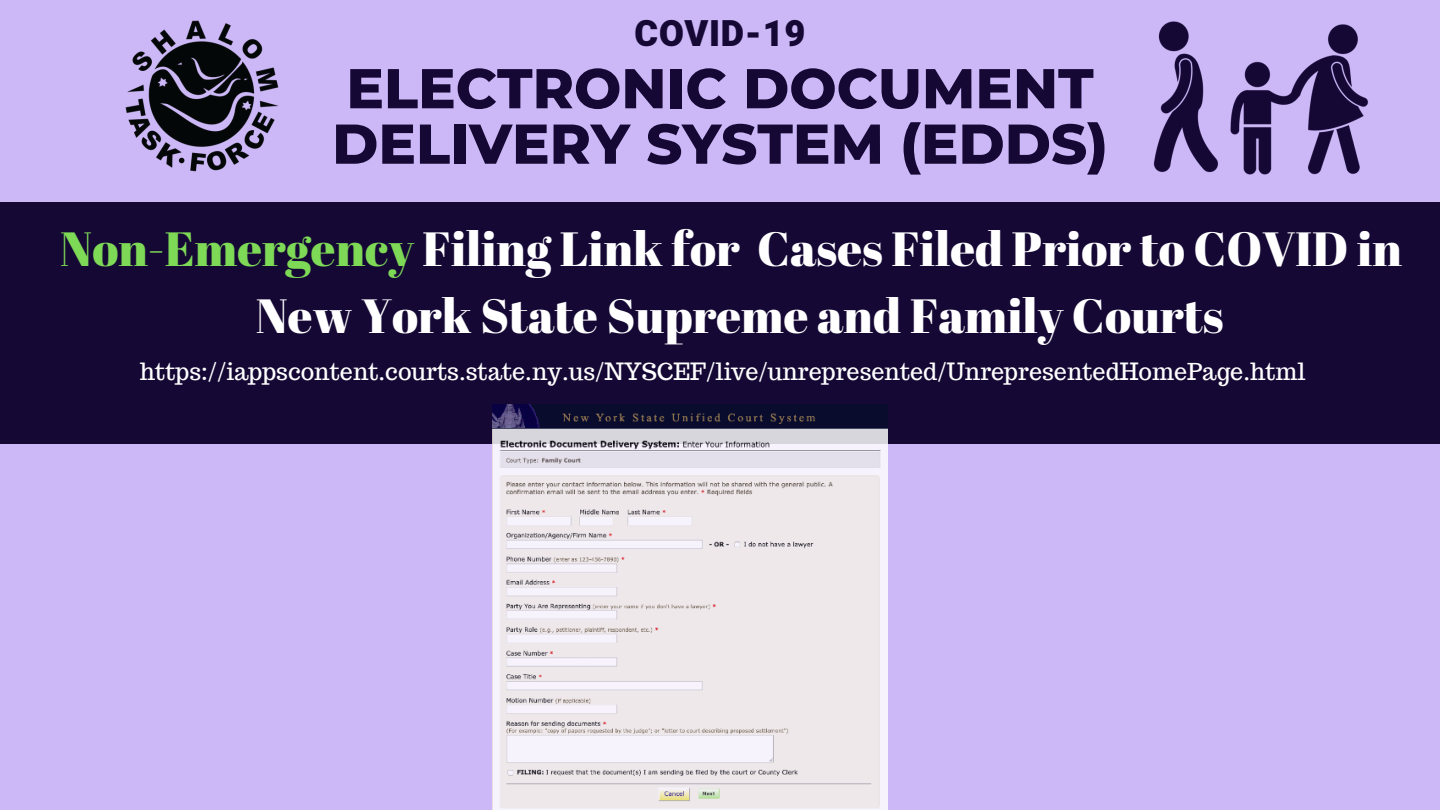
<style>
.page{position:relative;width:1440px;height:810px;background:#ccb8f6}
.page>*{position:absolute;margin:0;border:0;box-sizing:border-box;transform-origin:0 0}
.t1{font:800 56px/55.5px "Montserrat";color:#150835}
.t2{font:48px/67.2px "Abril Fatface";color:#fff;text-align:center}
.t3{font:900 36px "Heebo";letter-spacing:.02em;color:#150835}
.t4{font:23.3px "Trocchi";color:#fff}
.s1{color:#7ed957}
</style>
<div class="page">
<img style="left:1153px;top:21px;width:215px;height:154px">
<img style="left:125px;top:20px;width:154px;height:152px">
<div style="left:0;top:202px;width:1440px;height:241px;background:#150835"></div>
<img style="left:492px;top:405px;width:396px;height:405px">
<h3 class="t3" style="left:635px;top:9px;width:172px">COVID-19</h3>
<h1 class="t1" style="left:332px;top:60px;width:777px">ELECTRONIC DOCUMENT<br>DELIVERY SYSTEM (EDDS)</h1>
<h2 class="t2" style="left:60px;top:214px;width:1343px"><span class="s1">Non-Emergency</span> Filing Link for Cases Filed Prior to COVID in<br>New York State Supreme and Family Courts</h2>
<p class="t4" style="left:140px;top:356px;width:1167px">https://iappscontent.courts.state.ny.us/NYSCEF/live/unrepresented/UnrepresentedHomePage.html</p>
</div>
